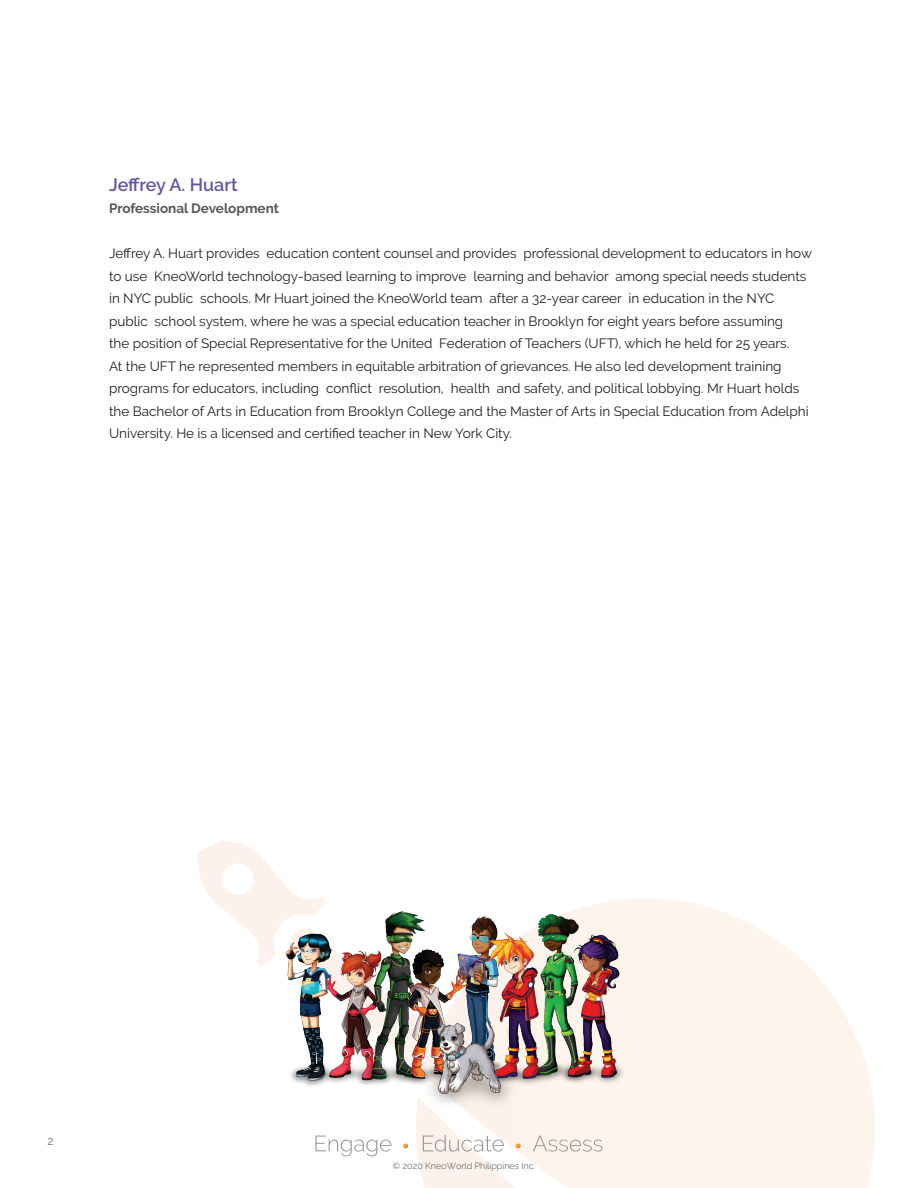
<style>
.page{position:relative;width:918px;height:1188px;background:#fff}
.page>*{position:absolute;margin:0;border:0;box-sizing:border-box;transform-origin:0 0}
.t1{font:600 18px "Raleway";letter-spacing:-.005em;color:#6353a3}
.t2{font:13.5px/22.5px "Raleway";color:#231f20}
.t3{font:700 13.5px "Raleway";color:#57585a}
.t4{font:12px "Raleway";color:#75797b}
.t5{font:300 9px "Raleway";color:#4c4c4c}
</style>
<div class="page">
<svg style="left:315px;top:898px;width:560px;height:290px"></svg>
<svg style="left:402px;top:1097px;width:347px;height:91px"></svg>
<svg style="left:198px;top:840px;width:128px;height:127px"></svg>
<img style="left:441px;top:905px;width:74px;height:112px">
<img style="left:316px;top:911px;width:75px;height:176px">
<img style="left:360px;top:910px;width:36px;height:176px">
<img style="left:396px;top:910px;width:75px;height:176px">
<img style="left:551px;top:910px;width:45px;height:176px">
<img style="left:477px;top:910px;width:74px;height:176px">
<img style="left:554px;top:908px;width:75px;height:176px">
<img style="left:421px;top:1017px;width:98px;height:94px">
<img style="left:274px;top:914px;width:74px;height:176px">
<h1 class="t1" style="left:109px;top:174px;width:130px">Jeffrey A. Huart</h1>
<p class="t3" style="left:109px;top:201px;width:171px">Professional Development</p>
<p class="t2" style="left:109px;top:242px;width:705px">Jeffrey A. Huart provides education content counsel and provides professional development to educators in how to use KneoWorld technology-based learning to improve learning and behavior among special needs students in NYC public schools. Mr Huart joined the KneoWorld team after a 32-year career in education in the NYC public school system, where he was a special education teacher in Brooklyn for eight years before assuming<br>the position of Special Representative for the United Federation of Teachers (UFT), which he held for 25 years.<br>At the UFT he represented members in equitable arbitration of grievances. He also led development training programs for educators, including conflict resolution, health and safety, and political lobbying. Mr Huart holds the Bachelor of Arts in Education from Brooklyn College and the Master of Arts in Special Education from Adelphi University. He is a licensed and certified teacher in New York City.</p>
<p class="t4" style="left:48px;top:1134px;width:8px">2</p>
<p class="t5" style="left:393px;top:1161px;width:144px">© 2020 KneoWorld Philippines Inc.</p>
</div>
